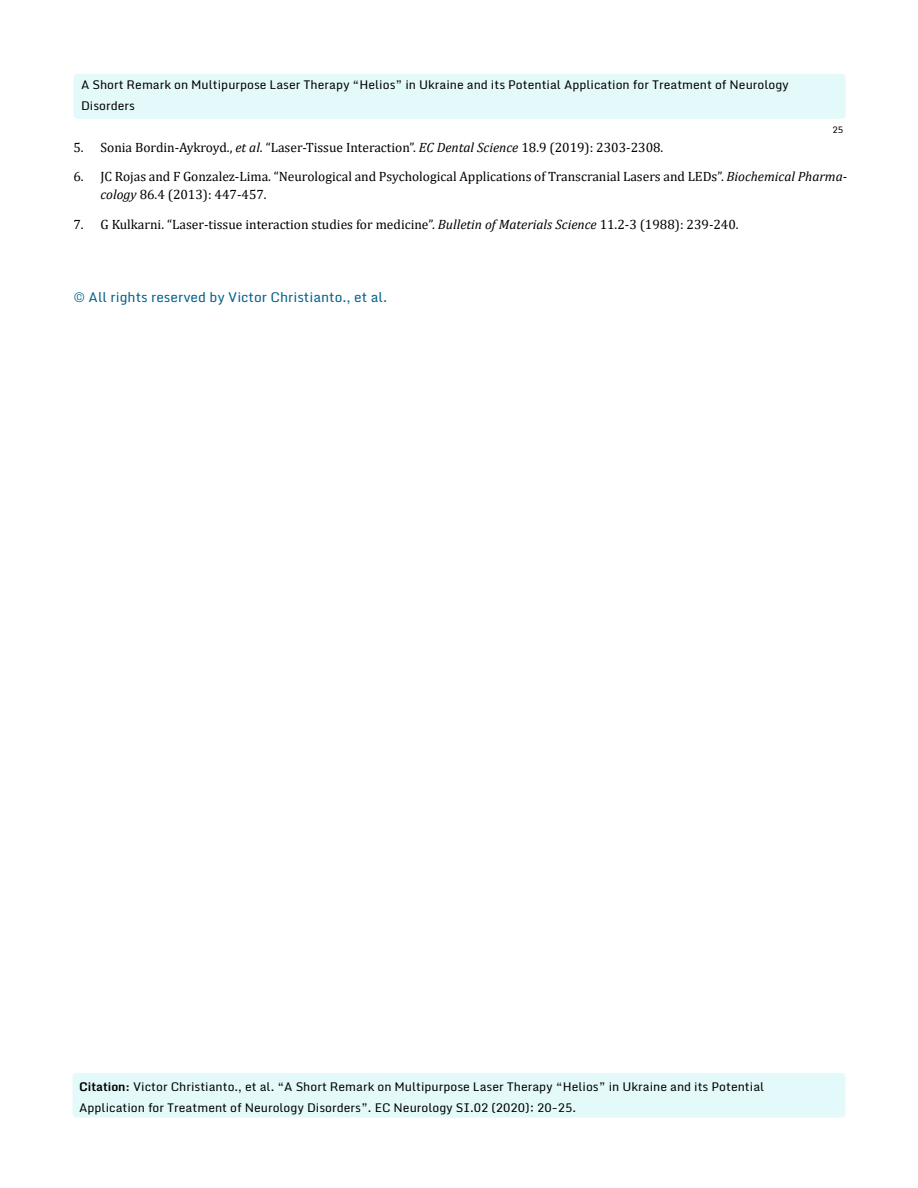
<style>
.page{position:relative;width:918px;height:1188px;background:#fff}
.page>*{position:absolute;margin:0;border:0;box-sizing:border-box;transform-origin:0 0}
.t1{font:13.5px/18px "Cambria";color:#000}
.t2{font:13.5px "Monda";color:#046089}
.t3{font:12px/21px "Monda";color:#000}
.t4{font:9px "Monda";color:#000}
.s1{font-style:italic}
.s2{font-weight:700}
</style>
<div class="page">
<div style="left:73px;top:73px;width:773px;height:47px;background:#e3f9fa;border-radius:4px"></div>
<div style="left:72px;top:72px;width:775px;height:48px;border:2px solid #fff;border-radius:4px"></div>
<div style="left:72px;top:1072px;width:774px;height:46px;background:#e3f9fa;border-radius:4px"></div>
<div style="left:71px;top:1071px;width:776px;height:48px;border:2px solid #fff;border-radius:4px"></div>
<p class="t3" style="left:81px;top:74px;width:709px">A Short Remark on Multipurpose Laser Therapy “Helios” in Ukraine and its Potential Application for Treatment of Neurology<br>Disorders</p>
<p class="t4" style="left:832px;top:124px;width:12px">25</p>
<p class="t1" style="left:74px;top:138px;width:591px">5. Sonia Bordin-Aykroyd., <span class="s1">et al</span>. “Laser-Tissue Interaction”. <span class="s1">EC Dental Science</span> 18.9 (2019): 2303-2308.</p>
<p class="t1" style="left:100px;top:168px;width:748px;text-indent:-27px">6. JC Rojas and F Gonzalez-Lima. “Neurological and Psychological Applications of Transcranial Lasers and LEDs”. <span class="s1">Biochemical Pharma&shy;cology</span> 86.4 (2013): 447-457.</p>
<p class="t1" style="left:74px;top:216px;width:667px">7. G Kulkarni. “Laser-tissue interaction studies for medicine”. <span class="s1">Bulletin of Materials Science</span> 11.2-3 (1988): 239-240.</p>
<p class="t2" style="left:74px;top:289px;width:315px">© All rights reserved by Victor Christianto., et al.</p>
<p class="t3" style="left:79px;top:1077px;width:687px"><span class="s2">Citation:</span> Victor Christianto., et al. “A Short Remark on Multipurpose Laser Therapy “Helios” in Ukraine and its Potential<br>Application for Treatment of Neurology Disorders”. EC Neurology SI.02 (2020): 20-25.</p>
</div>
